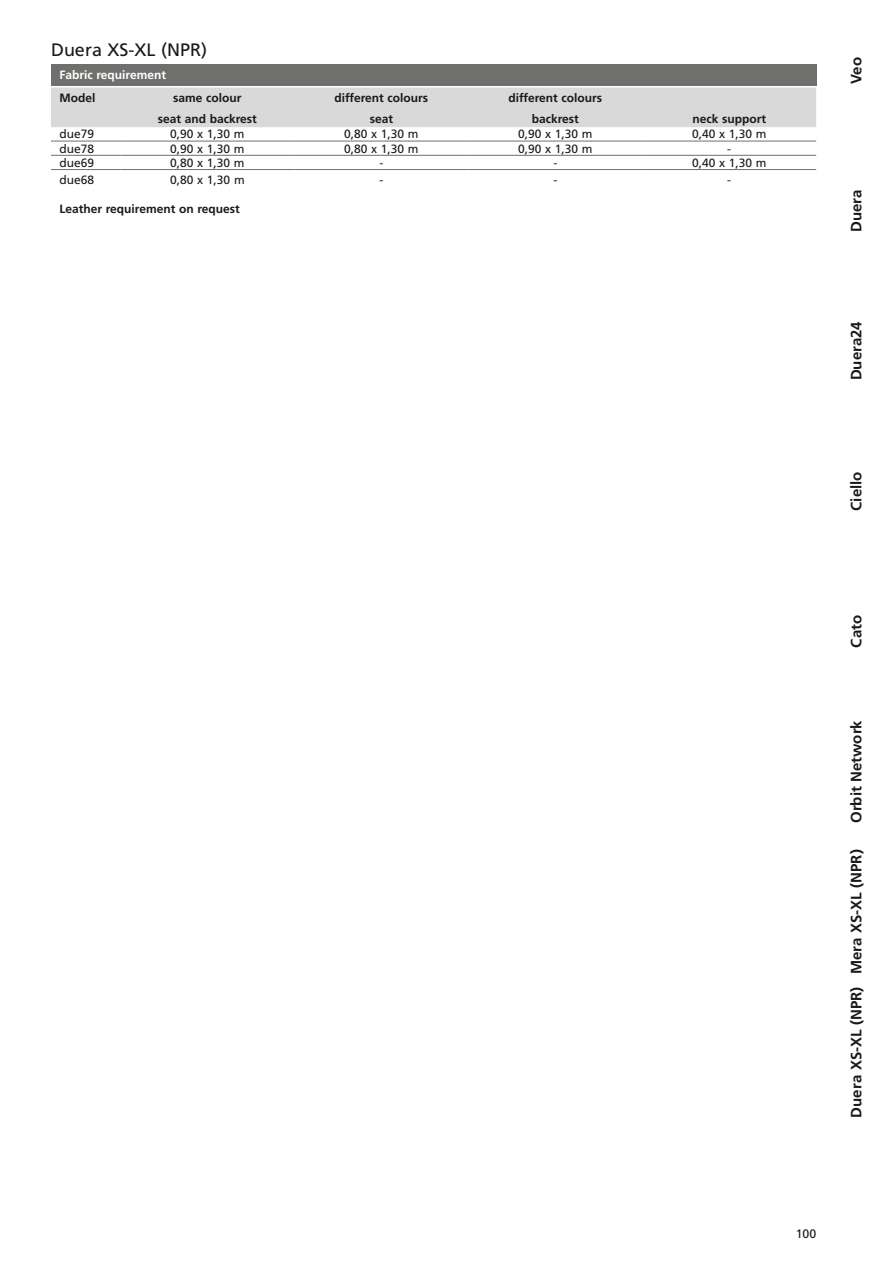
<style>
.page{position:relative;width:893px;height:1263px;background:#fff}
.page>*{position:absolute;margin:0;border:0;box-sizing:border-box;transform-origin:0 0}
.t1{font:18px "Frutiger";color:#181a18}
.t2{font:700 15px "Frutiger";color:#181a18}
.t3{font:12.3px "Frutiger";color:#181a18}
.t4{font:12px "Frutiger";color:#181a18}
.t5{font:700 12px/21px "Frutiger";color:#181a18;text-align:center}
.t6{font:700 12px "Frutiger";color:#fff}
</style>
<div class="page">
<div style="left:51px;top:64px;width:765px;height:21px;background:#6f6f6e"></div>
<div style="left:51px;top:87px;width:765px;height:40px;background:#dad9d9"></div>
<hr style="left:51px;top:141px;width:69px;height:1px;background:#6f6f6e">
<hr style="left:51px;top:155px;width:69px;height:1px;background:#6f6f6e">
<hr style="left:51px;top:169px;width:69px;height:1px;background:#6f6f6e">
<hr style="left:120px;top:141px;width:174px;height:1px;background:#6f6f6e">
<hr style="left:120px;top:155px;width:174px;height:1px;background:#6f6f6e">
<hr style="left:120px;top:169px;width:174px;height:1px;background:#6f6f6e">
<hr style="left:294px;top:141px;width:174px;height:1px;background:#6f6f6e">
<hr style="left:294px;top:155px;width:174px;height:1px;background:#6f6f6e">
<hr style="left:294px;top:169px;width:174px;height:1px;background:#6f6f6e">
<hr style="left:468px;top:141px;width:174px;height:1px;background:#6f6f6e">
<hr style="left:468px;top:155px;width:174px;height:1px;background:#6f6f6e">
<hr style="left:468px;top:169px;width:174px;height:1px;background:#6f6f6e">
<hr style="left:642px;top:141px;width:174px;height:1px;background:#6f6f6e">
<hr style="left:642px;top:155px;width:174px;height:1px;background:#6f6f6e">
<hr style="left:642px;top:169px;width:174px;height:1px;background:#6f6f6e">
<h1 class="t1" style="left:51px;top:43px;width:157px">Duera XS-XL (NPR)</h1>
<p class="t6" style="left:60px;top:70px;width:108px">Fabric requirement</p>
<p class="t5" style="left:60px;top:88px;width:37px">Model</p>
<p class="t5" style="left:158px;top:88px;width:101px">same colour<br>seat and backrest</p>
<p class="t5" style="left:334px;top:88px;width:95px">different colours seat</p>
<p class="t5" style="left:508px;top:88px;width:95px">different colours backrest</p>
<p class="t5" style="left:692px;top:109px;width:75px">neck support</p>
<p class="t4" style="left:60px;top:129px;width:36px">due79</p>
<p class="t4" style="left:170px;top:129px;width:76px">0,90 x 1,30 m</p>
<p class="t4" style="left:344px;top:129px;width:76px">0,80 x 1,30 m</p>
<p class="t4" style="left:518px;top:129px;width:76px">0,90 x 1,30 m</p>
<p class="t4" style="left:692px;top:129px;width:76px">0,40 x 1,30 m</p>
<p class="t4" style="left:60px;top:144px;width:36px">due78</p>
<p class="t4" style="left:170px;top:144px;width:76px">0,90 x 1,30 m</p>
<p class="t4" style="left:344px;top:144px;width:76px">0,80 x 1,30 m</p>
<p class="t4" style="left:518px;top:144px;width:76px">0,90 x 1,30 m</p>
<p class="t4" style="left:727px;top:144px;width:5px">-</p>
<p class="t4" style="left:60px;top:158px;width:36px">due69</p>
<p class="t4" style="left:170px;top:158px;width:76px">0,80 x 1,30 m</p>
<p class="t4" style="left:379px;top:158px;width:5px">-</p>
<p class="t4" style="left:553px;top:158px;width:5px">-</p>
<p class="t4" style="left:692px;top:158px;width:76px">0,40 x 1,30 m</p>
<p class="t4" style="left:60px;top:175px;width:36px">due68</p>
<p class="t4" style="left:170px;top:175px;width:76px">0,80 x 1,30 m</p>
<p class="t4" style="left:379px;top:175px;width:5px">-</p>
<p class="t4" style="left:553px;top:175px;width:5px">-</p>
<p class="t4" style="left:727px;top:175px;width:5px">-</p>
<p class="t5" style="left:60px;top:199px;width:182px">Leather requirement on request</p>
<p class="t2" style="left:850px;top:84px;width:28px;rotate:-90deg">Veo</p>
<p class="t2" style="left:850px;top:232px;width:44px;rotate:-90deg">Duera</p>
<p class="t2" style="left:850px;top:380px;width:61px;rotate:-90deg">Duera24</p>
<p class="t2" style="left:850px;top:511px;width:41px;rotate:-90deg">Ciello</p>
<p class="t2" style="left:850px;top:648px;width:34px;rotate:-90deg">Cato</p>
<p class="t2" style="left:850px;top:823px;width:104px;rotate:-90deg">Orbit Network</p>
<p class="t2" style="left:850px;top:974px;width:126px;rotate:-90deg">Mera XS-XL (NPR)</p>
<p class="t2" style="left:850px;top:1118px;width:132px;rotate:-90deg">Duera XS-XL (NPR)</p>
<p class="t3" style="left:796px;top:1229px;width:22px">100</p>
</div>
